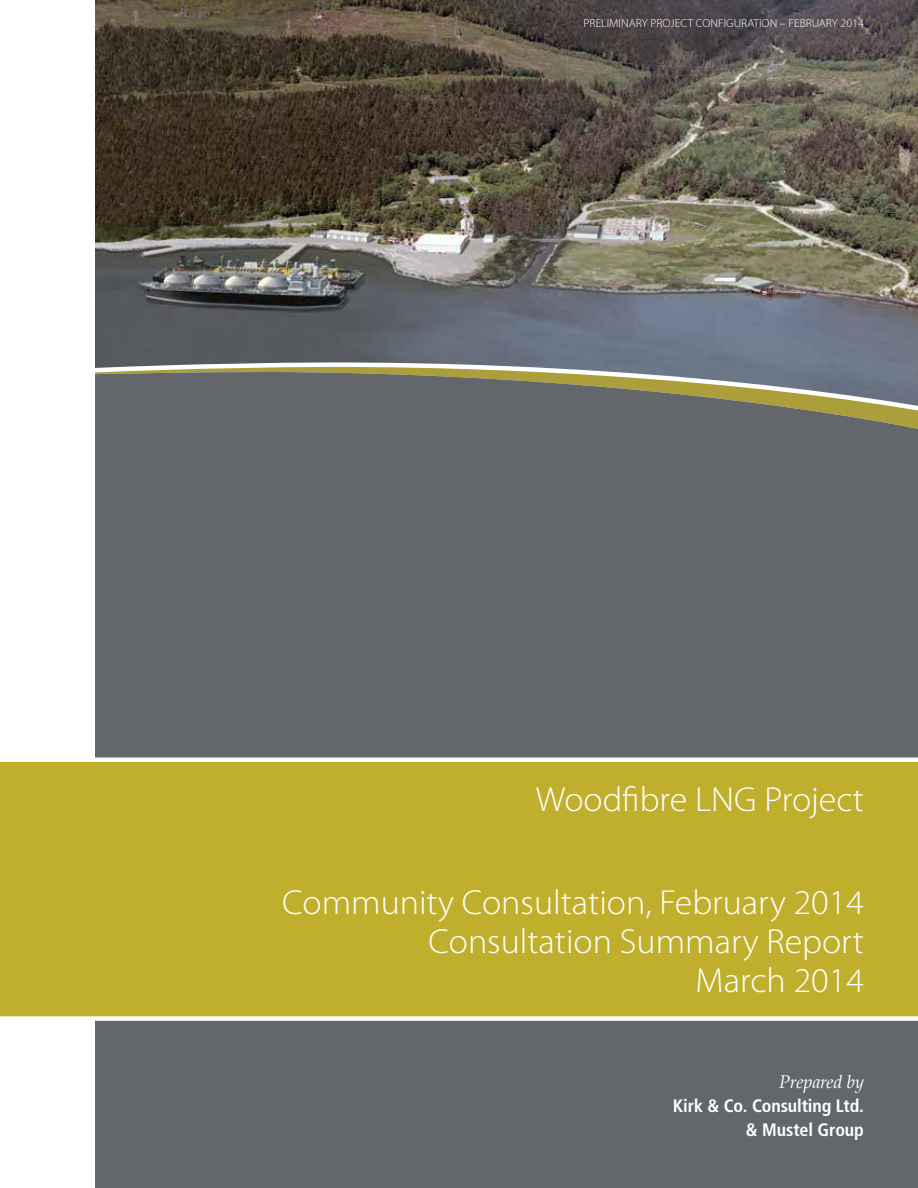
<style>
.page{position:relative;width:918px;height:1188px;background:#fff}
.page>*{position:absolute;margin:0;border:0;box-sizing:border-box;transform-origin:0 0}
.t1{font:300 34.95px/39px "Myriad Pro";color:#fff;text-align:right}
.t2{font:700 condensed 18px/24px "Frutiger";letter-spacing:-.005em;color:#fff;text-align:right}
.t3{font:italic 18px "Palatino";letter-spacing:-.015em;color:#fff}
.t4{font:300 11.7px "Myriad Pro";color:#fff}
</style>
<div class="page">
<img style="left:95px;top:0;width:823px;height:359px">
<svg style="left:95px;top:359px;width:823px;height:7px;background:#7a818c"></svg>
<svg style="left:95px;top:366px;width:823px;height:5px"></svg>
<div style="left:95px;top:371px;width:823px;height:817px;background:#63666a"></div>
<div style="left:0;top:755px;width:918px;height:268px;background:#c0af2c"></div>
<p class="t4" style="left:584px;top:17px;width:282px">PRELIMINARY PROJECT CONFIGURATION – FEBRUARY 2014</p>
<p class="t1" style="left:536px;top:781px;width:330px">Woodfibre LNG Project</p>
<p class="t1" style="left:282px;top:883px;width:583px">Community Consultation, February 2014<br>Consultation Summary Report<br>March 2014</p>
<p class="t3" style="left:779px;top:1066px;width:86px">Prepared by</p>
<p class="t2" style="left:673px;top:1093px;width:193px">Kirk &amp; Co. Consulting Ltd. &amp; Mustel Group</p>
</div>
